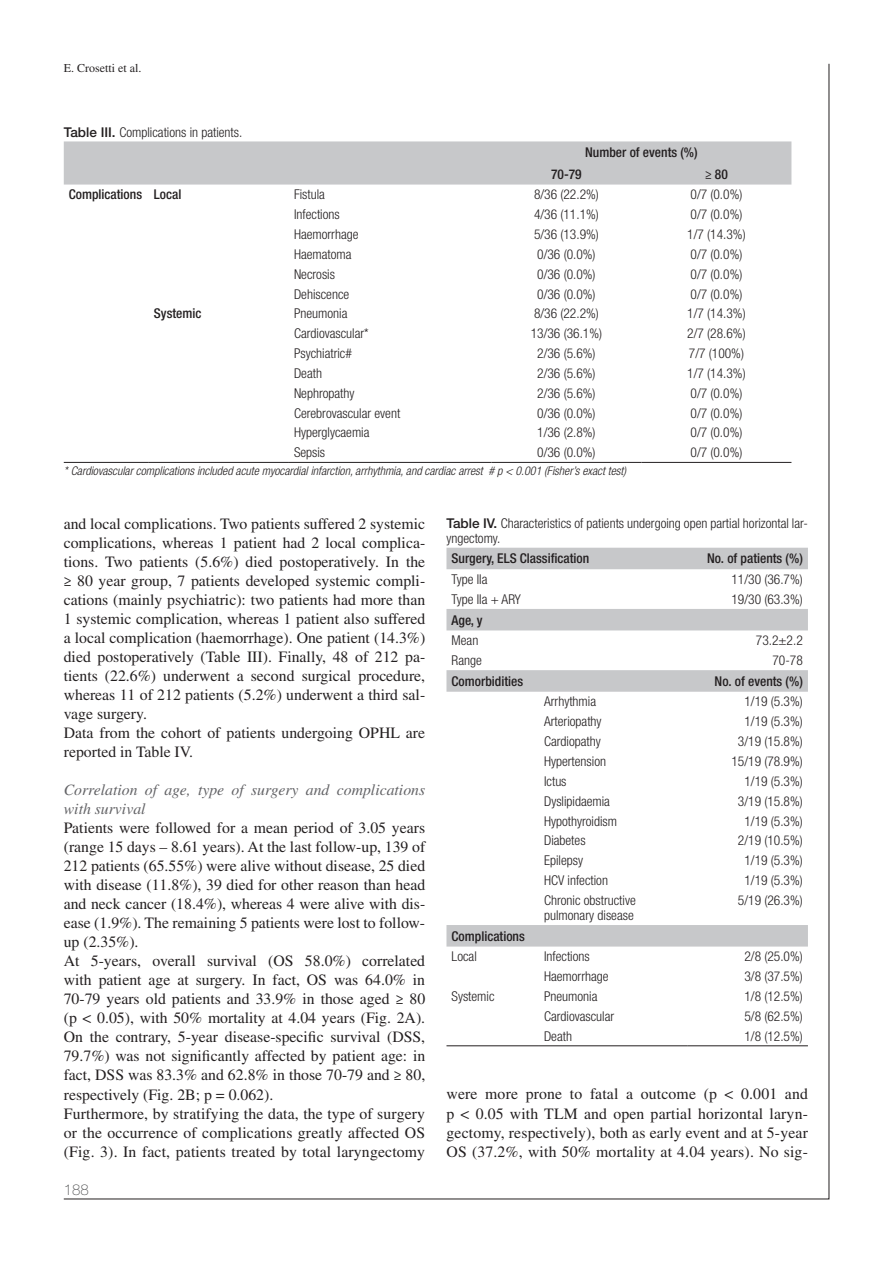
<style>
.page{position:relative;width:893px;height:1263px;background:#fff}
.page>*{position:absolute;margin:0;border:0;box-sizing:border-box;transform-origin:0 0}
.t1{font:15.75px/19px "Times LT Std";color:#231f20}
.t2{font:italic 15.75px/19px "Times LT Std";color:#636366}
.t3{font:100 15px "Helvetica Neue LT Std";color:#4b4c4d}
.t4{font:300 condensed 13.5px/15px "Helvetica Neue LT Std";color:#231f20}
.t5{font:500 condensed 13.5px "Helvetica Neue LT Std";color:#231f20}
.t6{font:italic 300 condensed 12px "Helvetica Neue LT Std";color:#231f20}
.t7{font:12px "Times LT Std";color:#231f20}
.s1{font-weight:500;font-stretch:normal}
</style>
<div class="page">
<div style="left:64px;top:141px;width:727px;height:44px;background:#c7c8ca"></div>
<hr style="left:64px;top:462px;width:85px;height:1px;background:#231f20">
<hr style="left:149px;top:462px;width:140px;height:1px;background:#231f20">
<hr style="left:289px;top:462px;width:202px;height:1px;background:#231f20">
<hr style="left:491px;top:462px;width:150px;height:1px;background:#231f20">
<hr style="left:641px;top:462px;width:150px;height:1px;background:#231f20">
<svg style="left:446px;top:548px;width:362px;height:398px"></svg>
<hr style="left:446px;top:1045px;width:93px;height:1px;background:#231f20">
<hr style="left:539px;top:1045px;width:149px;height:1px;background:#231f20">
<hr style="left:688px;top:1045px;width:120px;height:1px;background:#231f20">
<p class="t7" style="left:64px;top:61px;width:79px">E. Crosetti et al.</p>
<p class="t4" style="left:64px;top:125px;width:180px"><span class="s1">Table III.</span> Complications in patients.</p>
<p class="t5" style="left:585px;top:144px;width:114px">Number of events (%)</p>
<p class="t5" style="left:551px;top:166px;width:32px">70-79</p>
<p class="t5" style="left:705px;top:166px;width:24px">≥ 80</p>
<p class="t5" style="left:69px;top:186px;width:114px">Complications Local</p>
<p class="t4" style="left:294px;top:187px;width:32px">Fistula</p>
<p class="t4" style="left:534px;top:187px;width:66px">8/36 (22.2%)</p>
<p class="t4" style="left:690px;top:187px;width:53px">0/7 (0.0%)</p>
<p class="t4" style="left:294px;top:207px;width:47px">Infections</p>
<p class="t4" style="left:534px;top:207px;width:66px">4/36 (11.1%)</p>
<p class="t4" style="left:690px;top:207px;width:53px">0/7 (0.0%)</p>
<p class="t4" style="left:294px;top:227px;width:66px">Haemorrhage</p>
<p class="t4" style="left:534px;top:227px;width:66px">5/36 (13.9%)</p>
<p class="t4" style="left:687px;top:227px;width:60px">1/7 (14.3%)</p>
<p class="t4" style="left:294px;top:246px;width:59px">Haematoma</p>
<p class="t4" style="left:537px;top:246px;width:60px">0/36 (0.0%)</p>
<p class="t4" style="left:690px;top:246px;width:53px">0/7 (0.0%)</p>
<p class="t4" style="left:294px;top:266px;width:42px">Necrosis</p>
<p class="t4" style="left:537px;top:266px;width:60px">0/36 (0.0%)</p>
<p class="t4" style="left:690px;top:266px;width:53px">0/7 (0.0%)</p>
<p class="t4" style="left:294px;top:286px;width:57px">Dehiscence</p>
<p class="t4" style="left:537px;top:286px;width:60px">0/36 (0.0%)</p>
<p class="t4" style="left:690px;top:286px;width:53px">0/7 (0.0%)</p>
<p class="t5" style="left:154px;top:306px;width:49px">Systemic</p>
<p class="t4" style="left:294px;top:306px;width:55px">Pneumonia</p>
<p class="t4" style="left:534px;top:306px;width:66px">8/36 (22.2%)</p>
<p class="t4" style="left:687px;top:306px;width:60px">1/7 (14.3%)</p>
<p class="t4" style="left:294px;top:326px;width:76px">Cardiovascular*</p>
<p class="t4" style="left:531px;top:326px;width:73px">13/36 (36.1%)</p>
<p class="t4" style="left:687px;top:326px;width:60px">2/7 (28.6%)</p>
<p class="t4" style="left:294px;top:346px;width:59px">Psychiatric#</p>
<p class="t4" style="left:537px;top:346px;width:60px">2/36 (5.6%)</p>
<p class="t4" style="left:689px;top:346px;width:57px">7/7 (100%)</p>
<p class="t4" style="left:294px;top:366px;width:29px">Death</p>
<p class="t4" style="left:537px;top:366px;width:60px">2/36 (5.6%)</p>
<p class="t4" style="left:687px;top:366px;width:60px">1/7 (14.3%)</p>
<p class="t4" style="left:294px;top:385px;width:62px">Nephropathy</p>
<p class="t4" style="left:537px;top:385px;width:60px">2/36 (5.6%)</p>
<p class="t4" style="left:690px;top:385px;width:53px">0/7 (0.0%)</p>
<p class="t4" style="left:294px;top:405px;width:108px">Cerebrovascular event</p>
<p class="t4" style="left:537px;top:405px;width:60px">0/36 (0.0%)</p>
<p class="t4" style="left:690px;top:405px;width:53px">0/7 (0.0%)</p>
<p class="t4" style="left:294px;top:425px;width:77px">Hyperglycaemia</p>
<p class="t4" style="left:537px;top:425px;width:60px">1/36 (2.8%)</p>
<p class="t4" style="left:690px;top:425px;width:53px">0/7 (0.0%)</p>
<p class="t4" style="left:294px;top:445px;width:33px">Sepsis</p>
<p class="t4" style="left:537px;top:445px;width:60px">0/36 (0.0%)</p>
<p class="t4" style="left:690px;top:445px;width:53px">0/7 (0.0%)</p>
<p class="t6" style="left:64px;top:464px;width:564px">* Cardiovascular complications included acute myocardial infarction, arrhythmia, and cardiac arrest # p &lt; 0.001 (Fisher’s exact test)</p>
<p class="t1" style="left:64px;top:514px;width:363px">and local complications. Two patients suffered 2 systemic complications, whereas 1 patient had 2 local complica&shy;tions. Two patients (5.6%) died postoperatively. In the ≥ 80 year group, 7 patients developed systemic compli&shy;cations (mainly psychiatric): two patients had more than 1 systemic complication, whereas 1 patient also suffered a local complication (haemorrhage). One patient (14.3%) died postoperatively (Table III). Finally, 48 of 212 pa&shy;tients (22.6%) underwent a second surgical procedure, whereas 11 of 212 patients (5.2%) underwent a third sal&shy;vage surgery.<br>Data from the cohort of patients undergoing OPHL are reported in Table IV.</p>
<p class="t2" style="left:64px;top:780px;width:363px">Correlation of age, type of surgery and complications with survival</p>
<p class="t1" style="left:64px;top:818px;width:363px">Patients were followed for a mean period of 3.05 years (range 15 days – 8.61 years). At the last follow-up, 139 of 212 patients (65.55%) were alive without disease, 25 died with disease (11.8%), 39 died for other reason than head and neck cancer (18.4%), whereas 4 were alive with dis&shy;ease (1.9%). The remaining 5 patients were lost to follow&shy;up (2.35%).<br>At 5-years, overall survival (OS 58.0%) correlated with patient age at surgery. In fact, OS was 64.0% in 70-79 years old patients and 33.9% in those aged ≥ 80 (p &lt; 0.05), with 50% mortality at 4.04 years (Fig. 2A).<br>On the contrary, 5-year disease-specific survival (DSS, 79.7%) was not significantly affected by patient age: in fact, DSS was 83.3% and 62.8% in those 70-79 and ≥ 80, respectively (Fig. 2B; p = 0.062).<br>Furthermore, by stratifying the data, the type of surgery or the occurrence of complications greatly affected OS (Fig. 3). In fact, patients treated by total laryngectomy</p>
<p class="t3" style="left:64px;top:1181px;width:27px">188</p>
<p class="t4" style="left:446px;top:516px;width:363px"><span class="s1">Table IV.</span> Characteristics of patients undergoing open partial horizontal lar&shy;yngectomy.</p>
<p class="t5" style="left:452px;top:550px;width:139px">Surgery, ELS Classification</p>
<p class="t5" style="left:707px;top:550px;width:97px">No. of patients (%)</p>
<p class="t4" style="left:452px;top:572px;width:37px">Type IIa</p>
<p class="t4" style="left:731px;top:572px;width:73px">11/30 (36.7%)</p>
<p class="t4" style="left:452px;top:591px;width:71px">Type IIa + ARY</p>
<p class="t4" style="left:731px;top:591px;width:73px">19/30 (63.3%)</p>
<p class="t5" style="left:452px;top:612px;width:32px">Age, y</p>
<p class="t4" style="left:452px;top:633px;width:28px">Mean</p>
<p class="t4" style="left:756px;top:633px;width:48px">73.2±2.2</p>
<p class="t4" style="left:452px;top:653px;width:32px">Range</p>
<p class="t4" style="left:772px;top:653px;width:32px">70-78</p>
<p class="t5" style="left:452px;top:673px;width:73px">Comorbidities</p>
<p class="t5" style="left:715px;top:673px;width:90px">No. of events (%)</p>
<p class="t4" style="left:544px;top:694px;width:53px">Arrhythmia</p>
<p class="t4" style="left:744px;top:694px;width:60px">1/19 (5.3%)</p>
<p class="t4" style="left:544px;top:714px;width:59px">Arteriopathy</p>
<p class="t4" style="left:744px;top:714px;width:60px">1/19 (5.3%)</p>
<p class="t4" style="left:544px;top:734px;width:58px">Cardiopathy</p>
<p class="t4" style="left:738px;top:734px;width:66px">3/19 (15.8%)</p>
<p class="t4" style="left:544px;top:754px;width:63px">Hypertension</p>
<p class="t4" style="left:731px;top:754px;width:73px">15/19 (78.9%)</p>
<p class="t4" style="left:544px;top:773px;width:24px">Ictus</p>
<p class="t4" style="left:744px;top:773px;width:60px">1/19 (5.3%)</p>
<p class="t4" style="left:544px;top:793px;width:67px">Dyslipidaemia</p>
<p class="t4" style="left:738px;top:793px;width:66px">3/19 (15.8%)</p>
<p class="t4" style="left:544px;top:813px;width:74px">Hypothyroidism</p>
<p class="t4" style="left:744px;top:813px;width:60px">1/19 (5.3%)</p>
<p class="t4" style="left:544px;top:833px;width:43px">Diabetes</p>
<p class="t4" style="left:738px;top:833px;width:66px">2/19 (10.5%)</p>
<p class="t4" style="left:544px;top:853px;width:40px">Epilepsy</p>
<p class="t4" style="left:744px;top:853px;width:60px">1/19 (5.3%)</p>
<p class="t4" style="left:544px;top:873px;width:65px">HCV infection</p>
<p class="t4" style="left:744px;top:873px;width:60px">1/19 (5.3%)</p>
<p class="t4" style="left:544px;top:892px;width:93px">Chronic obstructive pulmonary disease</p>
<p class="t4" style="left:738px;top:892px;width:66px">5/19 (26.3%)</p>
<p class="t5" style="left:452px;top:928px;width:75px">Complications</p>
<p class="t4" style="left:452px;top:949px;width:27px">Local</p>
<p class="t4" style="left:544px;top:949px;width:47px">Infections</p>
<p class="t4" style="left:744px;top:949px;width:60px">2/8 (25.0%)</p>
<p class="t4" style="left:544px;top:969px;width:66px">Haemorrhage</p>
<p class="t4" style="left:744px;top:969px;width:60px">3/8 (37.5%)</p>
<p class="t4" style="left:452px;top:989px;width:44px">Systemic</p>
<p class="t4" style="left:544px;top:989px;width:55px">Pneumonia</p>
<p class="t4" style="left:744px;top:989px;width:60px">1/8 (12.5%)</p>
<p class="t4" style="left:544px;top:1008px;width:72px">Cardiovascular</p>
<p class="t4" style="left:744px;top:1008px;width:60px">5/8 (62.5%)</p>
<p class="t4" style="left:544px;top:1028px;width:29px">Death</p>
<p class="t4" style="left:744px;top:1028px;width:60px">1/8 (12.5%)</p>
<p class="t1" style="left:446px;top:1084px;width:363px;text-align:justify">were more prone to fatal a outcome (p &lt; 0.001 and p &lt; 0.05 with TLM and open partial horizontal laryn&shy;gectomy, respectively), both as early event and at 5-year OS (37.2%, with 50% mortality at 4.04 years). No sig-</p>
</div>
